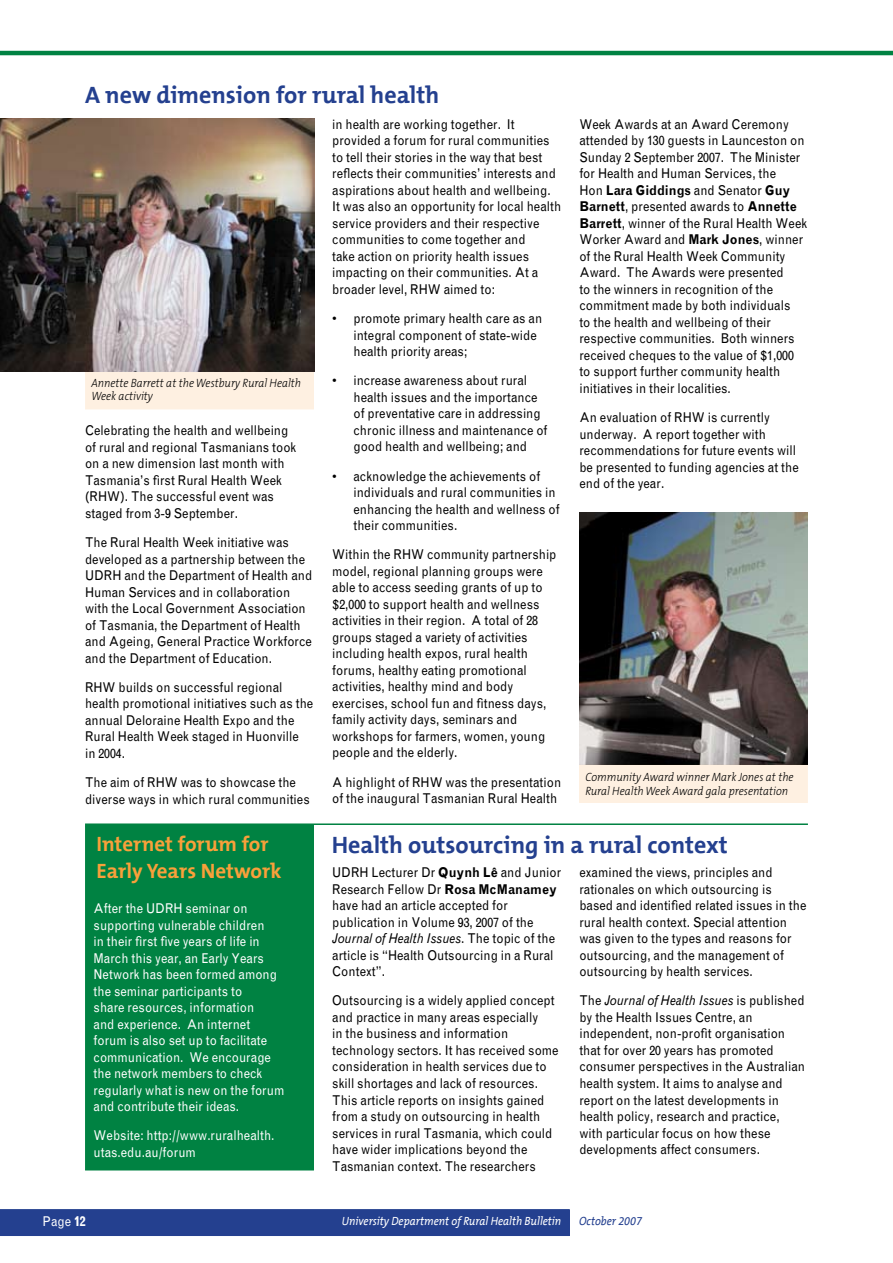
<style>
.page{position:relative;width:893px;height:1263px;background:#fff}
.page>*{position:absolute;margin:0;border:0;box-sizing:border-box;transform-origin:0 0}
.t1{font:700 24px "The Mix B7";color:#24408f}
.t2{font:700 21px/27px "The Mix B7";color:#f9a03a}
.t3{font:13.5px/16.5px "Grotesque";color:#000;scale:.9 1}
.t4{font:13.5px/16.5px "Grotesque";color:#fff;scale:.9 1}
.t5{font:13.5px "Grotesque";color:#000}
.t6{font:italic 300 12px/13.5px "The Mix B3";color:#000;scale:.9 1}
.t7{font:italic 12px "The Mix B5 Plain";color:#fff;scale:.9 1}
.t8{font:italic 12px "The Mix B5 Plain";color:#24408f;scale:.9 1}
.s1{font-weight:700}
.s2{font-style:italic}
</style>
<div class="page">
<div style="left:0;top:1209px;width:570px;height:27px;background:#24408f"></div>
<hr style="left:0;top:51px;width:893px;height:4px;background:#008242">
<hr style="left:85px;top:823px;width:723px;height:2px;background:#008242">
<div style="left:86px;top:372px;width:227px;height:37px;background:#fef0e1"></div>
<img style="left:0;top:119px;width:314px;height:252px">
<img style="left:579px;top:513px;width:229px;height:252px">
<div style="left:580px;top:765px;width:227px;height:37px;background:#fef0e1"></div>
<div style="left:86px;top:826px;width:227px;height:344px;background:#008242"></div>
<div style="left:85px;top:825px;width:229px;height:345px;border:2px solid #008242"></div>
<h1 class="t1" style="left:85px;top:82px;width:356px">A new dimension for rural health</h1>
<p class="t6" style="left:91px;top:376px;width:234px">Annette Barrett at the Westbury Rural Health<br>Week activity</p>
<p class="t3" style="left:85px;top:422px;width:236px">Celebrating the health and wellbeing of rural and regional Tasmanians took on a new dimension last month with Tasmania’s first Rural Health Week (RHW). The successful event was staged from 3-9 September.</p>
<p class="t3" style="left:85px;top:534px;width:254px">The Rural Health Week initiative was developed as a partnership between the UDRH and the Department of Health and Human Services and in collaboration with the Local Government Association of Tasmania, the Department of Health and Ageing, General Practice Workforce and the Department of Education.</p>
<p class="t3" style="left:85px;top:679px;width:255px">RHW builds on successful regional health promotional initiatives such as the annual Deloraine Health Expo and the<br>Rural Health Week staged in Huonville<br>in 2004.</p>
<p class="t3" style="left:85px;top:774px;width:251px">The aim of RHW was to showcase the diverse ways in which rural communities</p>
<p class="t3" style="left:332px;top:116px;width:256px">in health are working together. It provided a forum for rural communities to tell their stories in the way that best reflects their communities’ interests and aspirations about health and wellbeing.<br>It was also an opportunity for local health service providers and their respective communities to come together and<br>take action on priority health issues impacting on their communities. At a broader level, RHW aimed to:</p>
<p class="t3" style="left:353px;top:310px;width:211px">promote primary health care as an integral component of state-wide health priority areas;</p>
<p class="t3" style="left:353px;top:372px;width:217px">increase awareness about rural health issues and the importance of preventative care in addressing chronic illness and maintenance of good health and wellbeing; and</p>
<p class="t3" style="left:353px;top:468px;width:231px">acknowledge the achievements of individuals and rural communities in enhancing the health and wellness of their communities.</p>
<p class="t3" style="left:332px;top:547px;width:251px">Within the RHW community partnership model, regional planning groups were able to access seeding grants of up to $2,000 to support health and wellness activities in their region. A total of 28 groups staged a variety of activities including health expos, rural health forums, healthy eating promotional activities, healthy mind and body exercises, school fun and fitness days, family activity days, seminars and workshops for farmers, women, young people and the elderly.</p>
<p class="t3" style="left:332px;top:774px;width:256px">A highlight of RHW was the presentation of the inaugural Tasmanian Rural Health</p>
<p class="t5" style="left:332px;top:311px;width:6px">•</p>
<p class="t5" style="left:332px;top:373px;width:6px">•</p>
<p class="t5" style="left:332px;top:468px;width:6px">•</p>
<p class="t3" style="left:579px;top:116px;width:255px">Week Awards at an Award Ceremony attended by 130 guests in Launceston on Sunday 2 September 2007. The Minister for Health and Human Services, the<br>Hon <span class="s1">Lara Giddings</span> and Senator <span class="s1">Guy Barnett</span>, presented awards to <span class="s1">Annette Barrett</span>, winner of the Rural Health Week Worker Award and <span class="s1">Mark Jones</span>, winner of the Rural Health Week Community Award. The Awards were presented<br>to the winners in recognition of the commitment made by both individuals<br>to the health and wellbeing of their respective communities. Both winners received cheques to the value of $1,000 to support further community health initiatives in their localities.</p>
<p class="t3" style="left:579px;top:409px;width:245px">An evaluation of RHW is currently underway. A report together with recommendations for future events will be presented to funding agencies at the end of the year.</p>
<p class="t6" style="left:585px;top:771px;width:233px">Community Award winner Mark Jones at the<br>Rural Health Week Award gala presentation</p>
<h2 class="t2" style="left:96px;top:831px;width:187px">Internet forum for<br>Early Years Network</h2>
<p class="t4" style="left:94px;top:900px;width:214px">After the UDRH seminar on supporting vulnerable children<br>in their first five years of life in<br>March this year, an Early Years<br>Network has been formed among the seminar participants to<br>share resources, information<br>and experience. An internet forum is also set up to facilitate communication. We encourage the network members to check regularly what is new on the forum and contribute their ideas.</p>
<p class="t4" style="left:94px;top:1127px;width:203px">Website: http://www.ruralhealth. utas.edu.au/forum</p>
<h1 class="t1" style="left:332px;top:833px;width:398px">Health outsourcing in a rural context</h1>
<p class="t3" style="left:332px;top:864px;width:256px">UDRH Lecturer Dr <span class="s1">Quynh Lê</span> and Junior Research Fellow Dr <span class="s1">Rosa McManamey </span>have had an article accepted for publication in Volume 93, 2007 of the <span class="s2">Journal of Health Issues</span>. The topic of the article is “Health Outsourcing in a Rural Context”.</p>
<p class="t3" style="left:332px;top:993px;width:253px">Outsourcing is a widely applied concept and practice in many areas especially<br>in the business and information technology sectors. It has received some consideration in health services due to skill shortages and lack of resources.<br>This article reports on insights gained from a study on outsourcing in health services in rural Tasmania, which could have wider implications beyond the Tasmanian context. The researchers</p>
<p class="t3" style="left:579px;top:864px;width:254px">examined the views, principles and rationales on which outsourcing is based and identified related issues in the rural health context. Special attention was given to the types and reasons for outsourcing, and the management of outsourcing by health services.</p>
<p class="t3" style="left:579px;top:993px;width:252px">The <span class="s2">Journal of Health Issues</span> is published by the Health Issues Centre, an independent, non-profit organisation that for over 20 years has promoted consumer perspectives in the Australian health system. It aims to analyse and report on the latest developments in health policy, research and practice, with particular focus on how these developments affect consumers.</p>
<p class="t4" style="left:43px;top:1213px;width:49px">Page <span class="s1">12</span></p>
<p class="t7" style="left:342px;top:1215px;width:245px">University Department of Rural Health Bulletin</p>
<p class="t8" style="left:579px;top:1215px;width:72px">October 2007</p>
</div>
